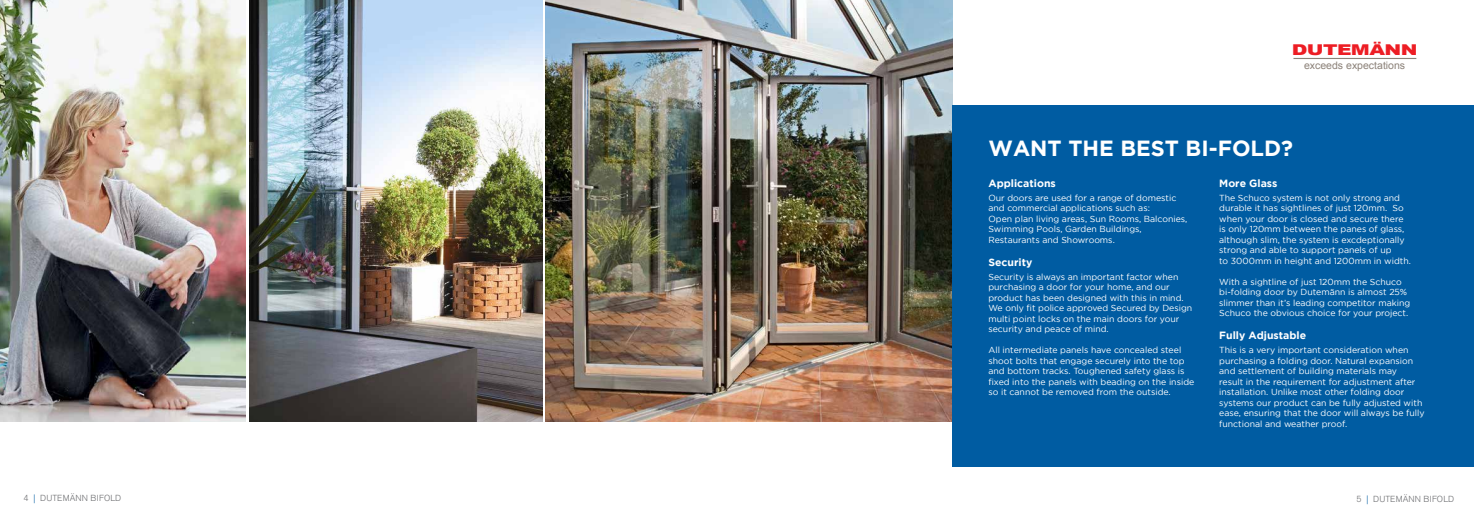
<style>
.page{position:relative;width:1474px;height:521px;background:#fff}
.page>*{position:absolute;margin:0;border:0;box-sizing:border-box;transform-origin:0 0}
.t1{font:700 21.88px "Gotham";color:#fff}
.t2{font:900 14.88px "Arial";letter-spacing:-.03em;color:#ed1d24;scale:1.35 1}
.t3{font:700 10.5px "Gotham";color:#fff}
.t4{font:10.33px "Arial";color:#8c8279}
.t5{font:8.75px/10.5px "Gotham";color:#fff}
.t6{font:300 8.75px "Akzidenz Grotesk BE";letter-spacing:.01em;color:#6d6e71}
.s1{color:#005ca2}
</style>
<div class="page">
<img style="left:546px;top:0;width:406px;height:422px">
<div style="left:952px;top:105px;width:521px;height:361px;background:#005ca2"></div>
<hr style="left:1293px;top:58px;width:123px;height:1px;background:#8c8279">
<img style="left:250px;top:0;width:292px;height:422px">
<img style="left:0;top:0;width:246px;height:422px">
<h2 class="t2" style="left:1291px;top:39px;width:95px">DUTEMÄNN</h2>
<p class="t4" style="left:1303px;top:59px;width:103px">exceeds expectations</p>
<h1 class="t1" style="left:988px;top:136px;width:306px">WANT THE BEST BI-FOLD?</h1>
<p class="t3" style="left:988px;top:177px;width:69px">Applications</p>
<p class="t5" style="left:988px;top:192px;width:200px">Our doors are used for a range of domestic and commercial applications such as:<br>Open plan living areas, Sun Rooms, Balconies, Swimming Pools, Garden Buildings, Restaurants and Showrooms.</p>
<p class="t3" style="left:988px;top:256px;width:45px">Security</p>
<p class="t5" style="left:988px;top:271px;width:205px">Security is always an important factor when purchasing a door for your home, and our product has been designed with this in mind.<br>We only fit police approved Secured by Design multi point locks on the main doors for your security and peace of mind.</p>
<p class="t5" style="left:988px;top:345px;width:207px">All intermediate panels have concealed steel shoot bolts that engage securely into the top and bottom tracks. Toughened safety glass is fixed into the panels with beading on the inside so it cannot be removed from the outside.</p>
<p class="t3" style="left:1219px;top:177px;width:60px">More Glass</p>
<p class="t5" style="left:1219px;top:192px;width:193px">The Schuco system is not only strong and durable it has sightlines of just 120mm. So when your door is closed and secure there is only 120mm between the panes of glass, although slim, the system is excdeptionally strong and able to support panels of up<br>to 3000mm in height and 1200mm in width.</p>
<p class="t5" style="left:1219px;top:276px;width:193px">With a sightline of just 120mm the Schuco bi-folding door by Dutemänn is almost 25% slimmer than it’s leading competitor making Schuco the obvious choice for your project.</p>
<p class="t3" style="left:1219px;top:329px;width:88px">Fully Adjustable</p>
<p class="t5" style="left:1219px;top:345px;width:207px">This is a very important consideration when purchasing a folding door. Natural expansion and settlement of building materials may<br>result in the requirement for adjustment after installation. Unlike most other folding door systems our product can be fully adjusted with ease, ensuring that the door will always be fully functional and weather proof.</p>
<p class="t6" style="left:24px;top:493px;width:99px">4 <span class="s1">|</span> DUTEMÄNN BIFOLD</p>
<p class="t6" style="left:1356px;top:494px;width:99px">5 <span class="s1">|</span> DUTEMÄNN BIFOLD</p>
</div>
